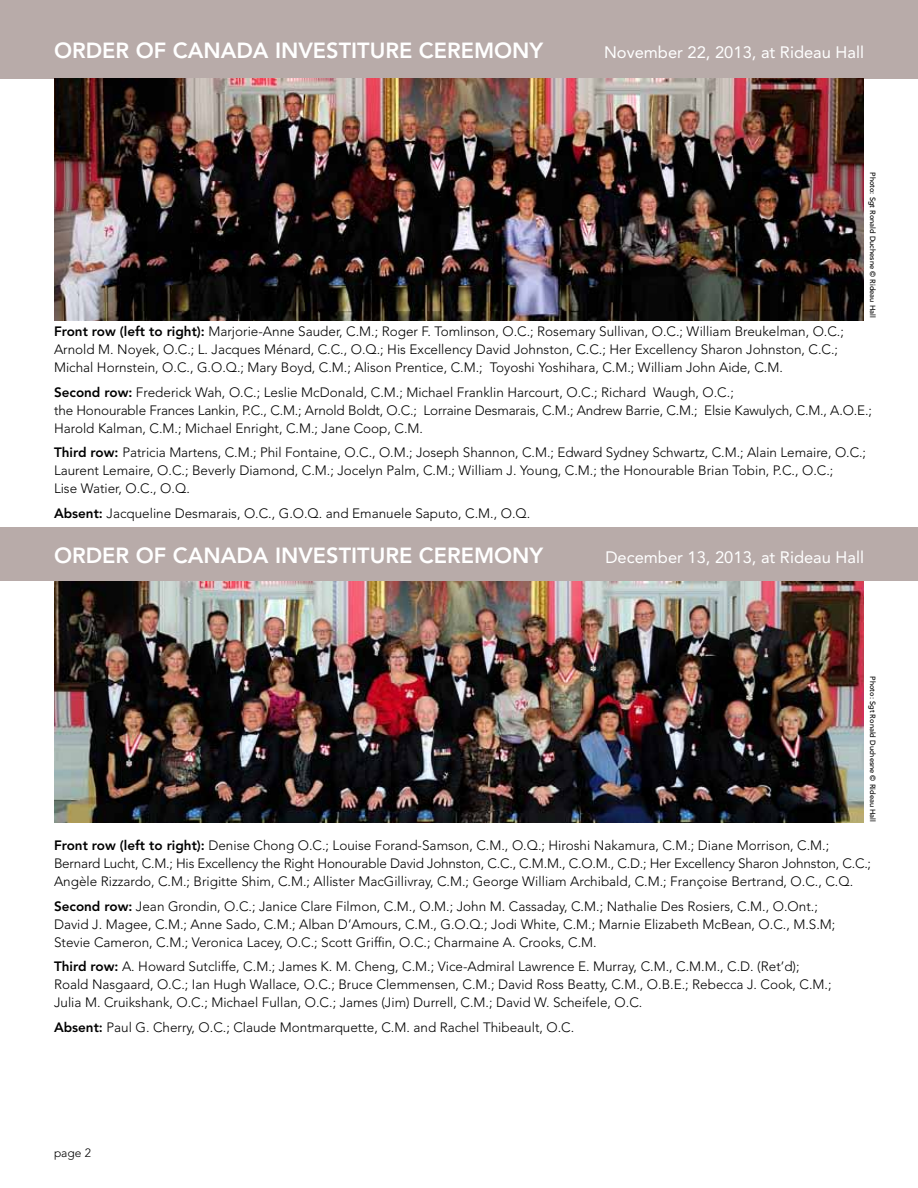
<style>
.page{position:relative;width:918px;height:1188px;background:#fff}
.page>*{position:absolute;margin:0;border:0;box-sizing:border-box;transform-origin:0 0}
.Header_in_Bar{font:800 21.75px "Avenir LT Std";color:#fff}
.Header_in_Bar-2{font:16.5px "Avenir LT Std";color:#fff}
.t1{font:300 13.5px/18px "Avenir LT Std";color:#000}
.t2{font:300 12px "Avenir LT Std";color:#000}
.Photographer{font:500 7.5px "Avenir LT Std";color:#000}
.s1{font-weight:800}
</style>
<div class="page">
<div style="left:0;top:0;width:918px;height:79px;background:#b8aba9"></div>
<div style="left:0;top:527px;width:918px;height:54px;background:#b8aba9"></div>
<img style="left:54px;top:79px;width:810px;height:242px">
<img style="left:54px;top:581px;width:810px;height:242px">
<p class="Header_in_Bar" style="left:54px;top:37px;width:491px">ORDER OF CANADA INVESTITURE CEREMONY</p>
<p class="Header_in_Bar-2" style="left:604px;top:42px;width:261px">November 22, 2013, at Rideau Hall</p>
<p class="Photographer" style="left:877px;top:172px;width:147px;rotate:90deg">Photo: Sgt Ronald Duchesne © Rideau Hall</p>
<p class="t1" style="left:54px;top:323px;width:792px"><span class="s1">Front row (left to right):</span> Marjorie-Anne Sauder, C.M.; Roger F. Tomlinson, O.C.; Rosemary Sullivan, O.C.; William Breukelman, O.C.;<br>Arnold M. Noyek, O.C.; L. Jacques Ménard, C.C., O.Q.; His Excellency David Johnston, C.C.; Her Excellency Sharon Johnston, C.C.;<br>Michal Hornstein, O.C., G.O.Q.; Mary Boyd, C.M.; Alison Prentice, C.M.; Toyoshi Yoshihara, C.M.; William John Aide, C.M.</p>
<p class="t1" style="left:54px;top:383px;width:819px"><span class="s1">Second row:</span> Frederick Wah, O.C.; Leslie McDonald, C.M.; Michael Franklin Harcourt, O.C.; Richard Waugh, O.C.;<br>the Honourable Frances Lankin, P.C., C.M.; Arnold Boldt, O.C.; Lorraine Desmarais, C.M.; Andrew Barrie, C.M.; Elsie Kawulych, C.M., A.O.E.;<br>Harold Kalman, C.M.; Michael Enright, C.M.; Jane Coop, C.M.</p>
<p class="t1" style="left:54px;top:444px;width:814px"><span class="s1">Third row:</span> Patricia Martens, C.M.; Phil Fontaine, O.C., O.M.; Joseph Shannon, C.M.; Edward Sydney Schwartz, C.M.; Alain Lemaire, O.C.;<br>Laurent Lemaire, O.C.; Beverly Diamond, C.M.; Jocelyn Palm, C.M.; William J. Young, C.M.; the Honourable Brian Tobin, P.C., O.C.;<br>Lise Watier, O.C., O.Q.</p>
<p class="t1" style="left:54px;top:504px;width:478px"><span class="s1">Absent:</span> Jacqueline Desmarais, O.C., G.O.Q. and Emanuele Saputo, C.M., O.Q.</p>
<p class="Header_in_Bar" style="left:54px;top:543px;width:491px">ORDER OF CANADA INVESTITURE CEREMONY</p>
<p class="Header_in_Bar-2" style="left:605px;top:548px;width:260px">December 13, 2013, at Rideau Hall</p>
<p class="Photographer" style="left:877px;top:676px;width:147px;rotate:90deg">Photo: Sgt Ronald Duchesne © Rideau Hall</p>
<p class="t1" style="left:54px;top:837px;width:819px"><span class="s1">Front row (left to right):</span> Denise Chong O.C.; Louise Forand-Samson, C.M., O.Q.; Hiroshi Nakamura, C.M.; Diane Morrison, C.M.;<br>Bernard Lucht, C.M.; His Excellency the Right Honourable David Johnston, C.C., C.M.M., C.O.M., C.D.; Her Excellency Sharon Johnston, C.C.;<br>Angèle Rizzardo, C.M.; Brigitte Shim, C.M.; Allister MacGillivray, C.M.; George William Archibald, C.M.; Françoise Bertrand, O.C., C.Q.</p>
<p class="t1" style="left:54px;top:897px;width:783px"><span class="s1">Second row:</span> Jean Grondin, O.C.; Janice Clare Filmon, C.M., O.M.; John M. Cassaday, C.M.; Nathalie Des Rosiers, C.M., O.Ont.;<br>David J. Magee, C.M.; Anne Sado, C.M.; Alban D’Amours, C.M., G.O.Q.; Jodi White, C.M.; Marnie Elizabeth McBean, O.C., M.S.M;<br>Stevie Cameron, C.M.; Veronica Lacey, O.C.; Scott Griffin, O.C.; Charmaine A. Crooks, C.M.</p>
<p class="t1" style="left:54px;top:958px;width:779px"><span class="s1">Third row:</span> A. Howard Sutcliffe, C.M.; James K. M. Cheng, C.M.; Vice-Admiral Lawrence E. Murray, C.M., C.M.M., C.D. (Ret’d);<br>Roald Nasgaard, O.C.; Ian Hugh Wallace, O.C.; Bruce Clemmensen, C.M.; David Ross Beatty, C.M., O.B.E.; Rebecca J. Cook, C.M.;<br>Julia M. Cruikshank, O.C.; Michael Fullan, O.C.; James (Jim) Durrell, C.M.; David W. Scheifele, O.C.</p>
<p class="t1" style="left:54px;top:1018px;width:522px"><span class="s1">Absent:</span> Paul G. Cherry, O.C.; Claude Montmarquette, C.M. and Rachel Thibeault, O.C.</p>
<p class="t2" style="left:54px;top:1145px;width:38px">page 2</p>
</div>
